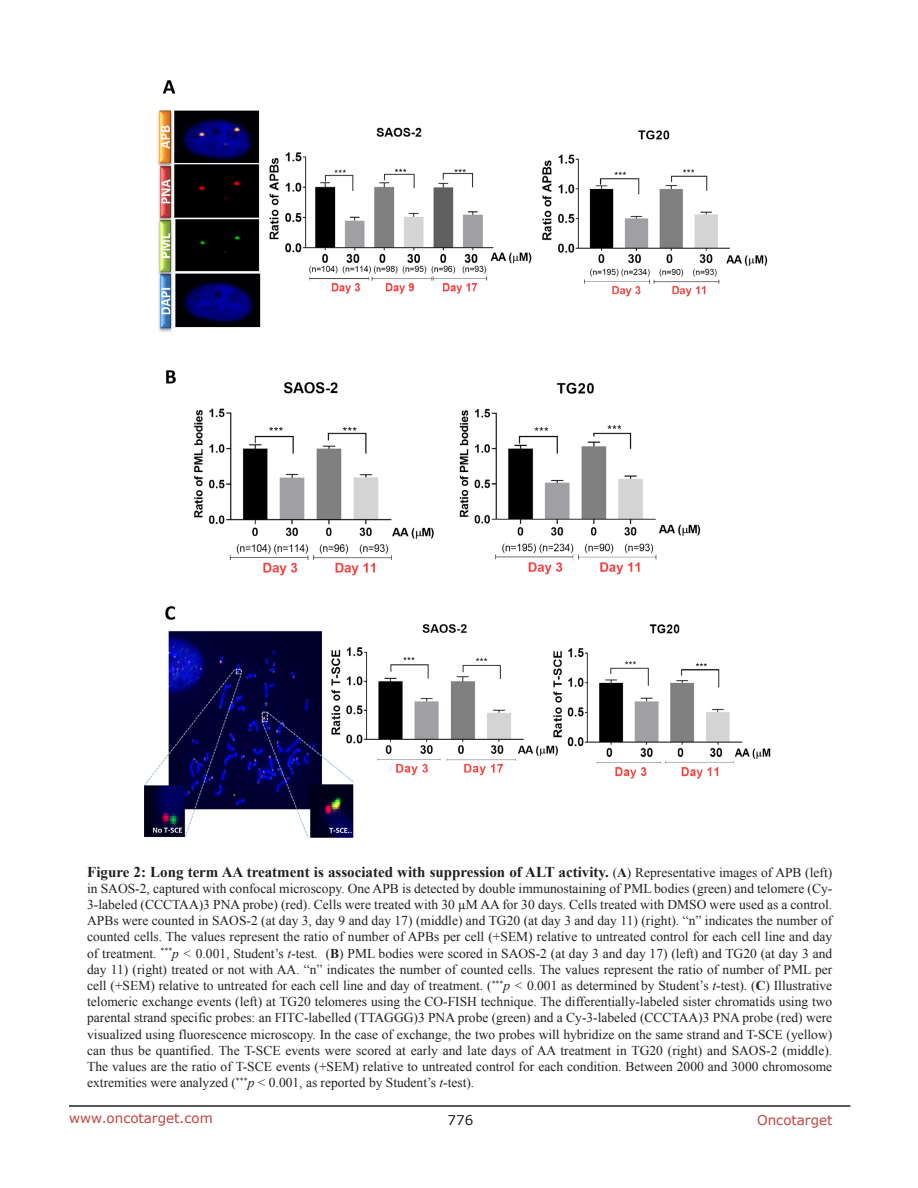
<style>
.page{position:relative;width:918px;height:1188px;background:#fff}
.page>*{position:absolute;margin:0;border:0;box-sizing:border-box;transform-origin:0 0}
.Figuretrx{font:700 15px "Times New Roman";color:#231f20}
.Figuretrx-2{font:13.5px/16.2px "Times New Roman";color:#231f20;text-align:justify}
.t1{font:13.5px "Verdana";color:#c24141}
.t2{font:13.5px "Verdana";color:#231f20}
.s1{font-weight:400;font-size:13.5px}
.s2{font-size:13.5px}
.s3{font-style:italic}
.s4{font-weight:700}
</style>
<div class="page">
<hr style="left:69px;top:1105px;width:781px;height:2px;background:#231f20">
<img style="left:144px;top:81px;width:628px;height:756px">
<p class="Figuretrx" style="left:87px;top:861px;width:747px">Figure 2: Long term AA treatment is associated with suppression of ALT activity. <span class="s1">(</span><span class="s2">A</span><span class="s1">) Representative images of APB (left)</span></p>
<p class="Figuretrx-2" style="left:87px;top:880px;width:747px">in SAOS-2, captured with confocal microscopy. One APB is detected by double immunostaining of PML bodies (green) and telomere (Cy-3-labeled (CCCTAA)3 PNA probe) (red). Cells were treated with 30 µM AA for 30 days. Cells treated with DMSO were used as a control.<br>APBs were counted in SAOS-2 (at day 3, day 9 and day 17) (middle) and TG20 (at day 3 and day 11) (right). “n” indicates the number of counted cells. The values represent the ratio of number of APBs per cell (+SEM) relative to untreated control for each cell line and day of treatment. <sup>***</sup><span class="s3">p &lt;</span> 0.001, Student’s <span class="s3">t</span>-test. (<span class="s4">B</span>) PML bodies were scored in SAOS-2 (at day 3 and day 17) (left) and TG20 (at day 3 and day 11) (right) treated or not with AA. “n” indicates the number of counted cells. The values represent the ratio of number of PML per cell (+SEM) relative to untreated for each cell line and day of treatment. (<sup>***</sup><span class="s3">p &lt;</span> 0.001 as determined by Student’s <span class="s3">t</span>-test). (<span class="s4">C</span>) Illustrative telomeric exchange events (left) at TG20 telomeres using the CO-FISH technique. The differentially-labeled sister chromatids using two parental strand specific probes: an FITC-labelled (TTAGGG)3 PNA probe (green) and a Cy-3-labeled (CCCTAA)3 PNA probe (red) were visualized using fluorescence microscopy. In the case of exchange, the two probes will hybridize on the same strand and T-SCE (yellow) can thus be quantified. The T-SCE events were scored at early and late days of AA treatment in TG20 (right) and SAOS-2 (middle).<br>The values are the ratio of T-SCE events (+SEM) relative to untreated control for each condition. Between 2000 and 3000 chromosome extremities were analyzed (<sup>***</sup><span class="s3">p</span> &lt; 0.001, as reported by Student’s <span class="s3">t</span>-test).</p>
<p class="t1" style="left:69px;top:1109px;width:145px">www.oncotarget.com</p>
<p class="t2" style="left:448px;top:1111px;width:27px">776</p>
<p class="t1" style="left:757px;top:1111px;width:77px">Oncotarget</p>
</div>
